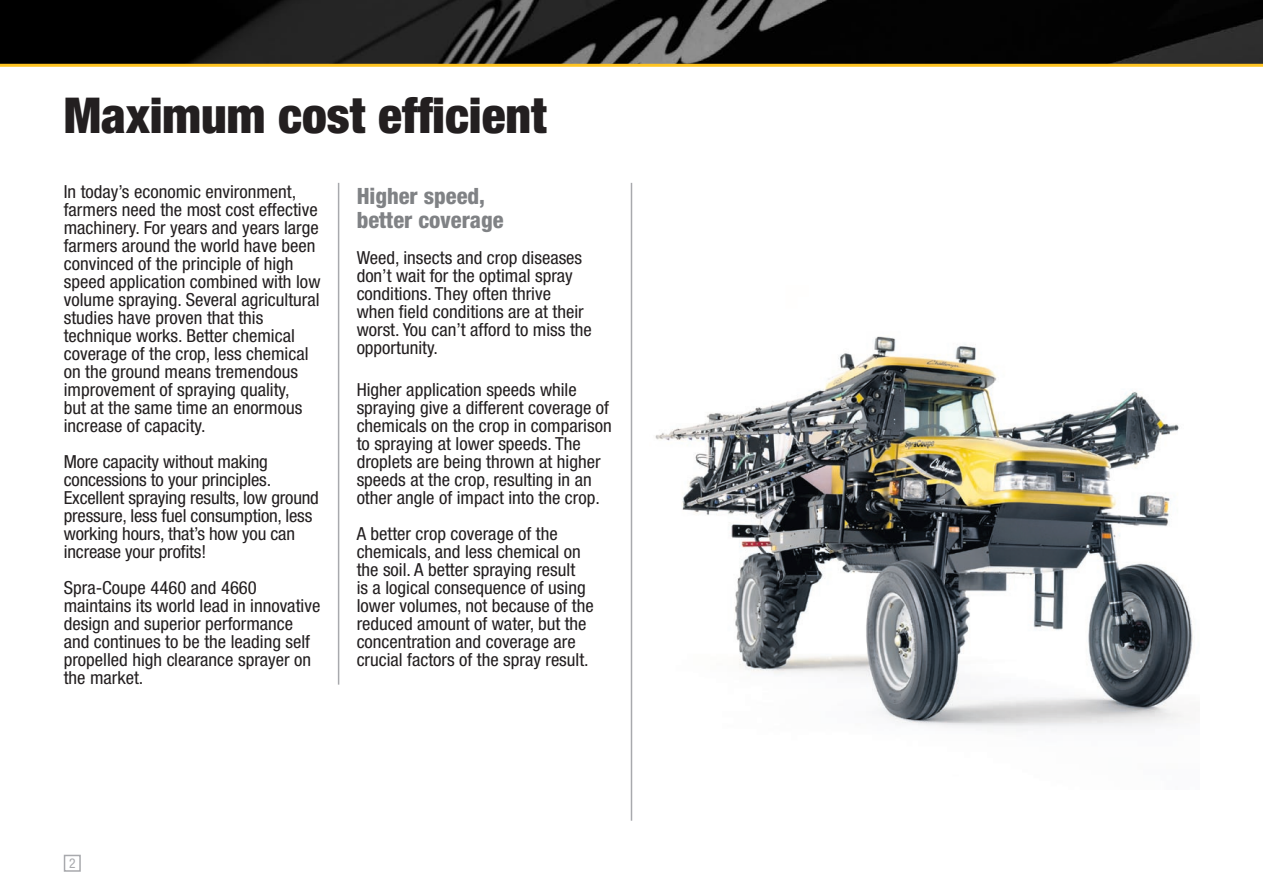
<style>
.page{position:relative;width:1263px;height:893px;background:#fff}
.page>*{position:absolute;margin:0;border:0;box-sizing:border-box;transform-origin:0 0}
.Page_Headline{font:900 condensed 49.5px "Helvetica Neue LT Std";color:#231f20}
.Grey_Sub_Header{font:800 condensed 22.5px "Helvetica Neue LT Std";color:#808285}
.Body_Copy{font:condensed 18px/18px "Helvetica Neue LT Std";color:#231f20;scale:1.04 1}
.t1{font:condensed 13.5px "Helvetica Neue LT Std";color:#a8a9ad}
</style>
<div class="page">
<img style="left:0;top:0;width:1263px;height:64px">
<div style="left:64px;top:855px;width:17px;height:17px;border:2px solid #a8a9ad"></div>
<hr style="left:631px;top:183px;width:1px;height:638px;background:#a8a9ad">
<hr style="left:338px;top:183px;width:1px;height:502px;background:#a8a9ad">
<hr style="left:0;top:64px;width:1263px;height:3px;background:#fec422">
<img style="left:655px;top:336px;width:538px;height:394px">
<p class="Page_Headline" style="left:64px;top:85px;width:485px">Maximum cost efficient</p>
<p class="Body_Copy" style="left:64px;top:183px;width:248px">In today’s economic environment, farmers need the most cost effective machinery. For years and years large farmers around the world have been convinced of the principle of high speed application combined with low volume spraying. Several agricultural studies have proven that this technique works. Better chemical coverage of the crop, less chemical on the ground means tremendous improvement of spraying quality,<br>but at the same time an enormous increase of capacity.</p>
<p class="Body_Copy" style="left:64px;top:453px;width:247px">More capacity without making concessions to your principles.<br>Excellent spraying results, low ground pressure, less fuel consumption, less working hours, that’s how you can increase your profits!</p>
<p class="Body_Copy" style="left:64px;top:579px;width:248px">Spra-Coupe 4460 and 4660 maintains its world lead in innovative design and superior performance and continues to be the leading self propelled high clearance sprayer on the market.</p>
<p class="Grey_Sub_Header" style="left:357px;top:182px;width:130px">Higher speed,</p>
<p class="Grey_Sub_Header" style="left:357px;top:206px;width:148px">better coverage</p>
<p class="Body_Copy" style="left:357px;top:249px;width:228px">Weed, insects and crop diseases don’t wait for the optimal spray conditions. They often thrive when field conditions are at their worst. You can’t afford to miss the opportunity.</p>
<p class="Body_Copy" style="left:357px;top:381px;width:247px">Higher application speeds while spraying give a different coverage of chemicals on the crop in comparison to spraying at lower speeds. The droplets are being thrown at higher speeds at the crop, resulting in an other angle of impact into the crop.</p>
<p class="Body_Copy" style="left:357px;top:525px;width:229px">A better crop coverage of the chemicals, and less chemical on the soil. A better spraying result<br>is a logical consequence of using lower volumes, not because of the reduced amount of water, but the concentration and coverage are crucial factors of the spray result.</p>
<p class="t1" style="left:69px;top:855px;width:8px">2</p>
</div>
